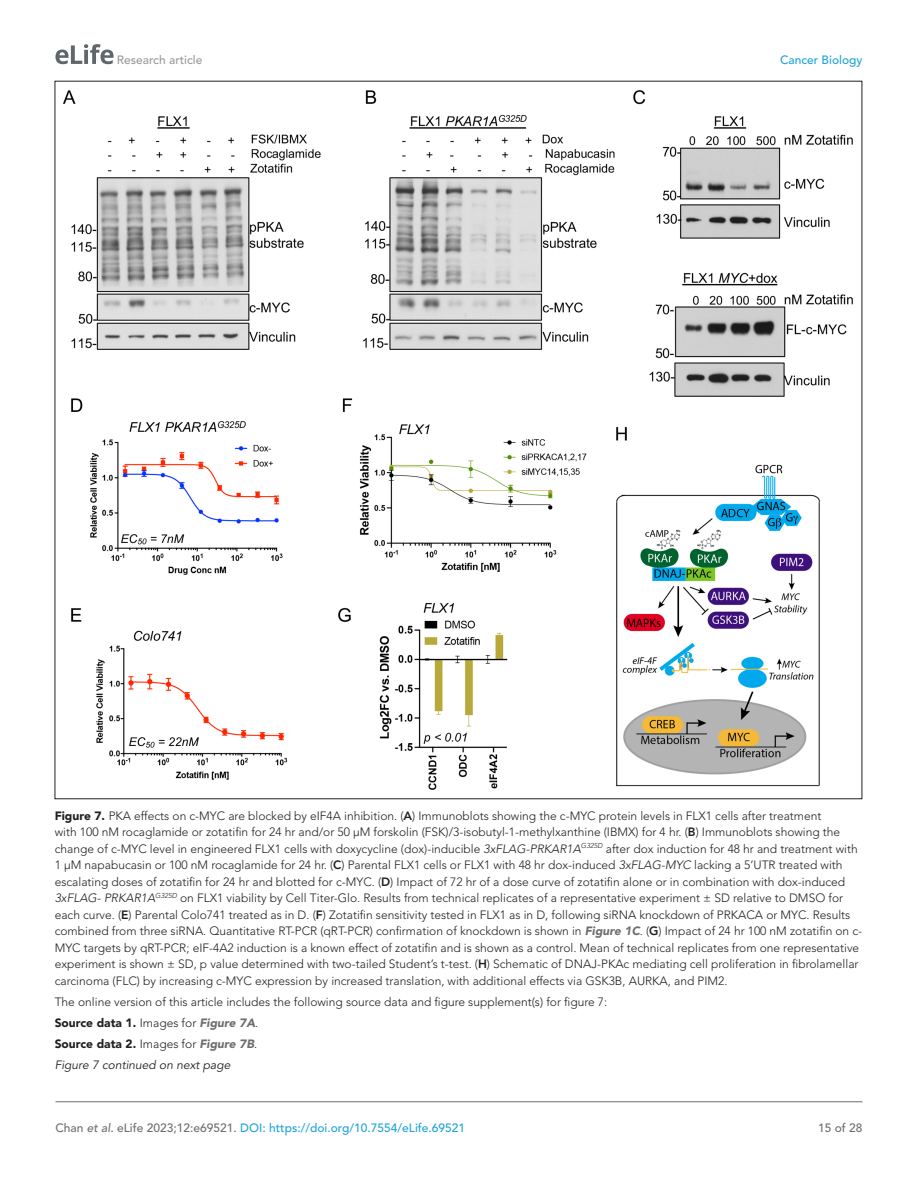
<style>
.page{position:relative;width:918px;height:1188px;background:#fff}
.page>*{position:absolute;margin:0;border:0;box-sizing:border-box;transform-origin:0 0}
.t1{font:300 12px/16.5px "Avenir LT Std";color:#231f20}
.t2{font:500 12px "Avenir LT Std";color:#1ea4d7}
.t3{font:500 12px "Avenir LT Std";color:#9a9a9a}
.t4{font:500 12px "Avenir LT Std";color:#6e6e70}
.s1{font-weight:900}
.s2{font-weight:800}
.s3{font-style:italic}
.s4{font-weight:900;font-style:italic;color:#6e6e70}
.s5{font-weight:400;font-style:italic}
.s6{color:#6e6e70}
.s7{font-style:italic;color:#6e6e70}
</style>
<div class="page">
<svg style="left:55px;top:44px;width:59px;height:20px"></svg>
<hr style="left:56px;top:1101px;width:806px;height:1px;background:#6e6e70">
<img style="left:64px;top:90px;width:789px;height:700px">
<p class="t3" style="left:117px;top:53px;width:87px">Research article</p>
<p class="t2" style="left:780px;top:53px;width:84px">Cancer Biology</p>
<p class="t1" style="left:55px;top:808px;width:809px"><span class="s1">Figure 7.</span> PKA effects on c-MYC are blocked by eIF4A inhibition. (<span class="s2">A</span>) Immunoblots showing the c-MYC protein levels in FLX1 cells after treatment<br>with 100 nM rocaglamide or zotatifin for 24 hr and/or 50 μM forskolin (FSK)/3-isobutyl-1-methylxanthine (IBMX) for 4 hr. (<span class="s2">B</span>) Immunoblots showing the change of c-MYC level in engineered FLX1 cells with doxycycline (dox)-inducible <span class="s3">3xFLAG-PRKAR1A</span><sup>G325D</sup> after dox induction for 48 hr and treatment with 1 μM napabucasin or 100 nM rocaglamide for 24 hr. (<span class="s2">C</span>) Parental FLX1 cells or FLX1 with 48 hr dox-induced <span class="s3">3xFLAG-MYC</span> lacking a 5’UTR treated with escalating doses of zotatifin for 24 hr and blotted for c-MYC. (<span class="s2">D</span>) Impact of 72 hr of a dose curve of zotatifin alone or in combination with dox-induced <span class="s3">3xFLAG- PRKAR1A</span><sup>G325D</sup> on FLX1 viability by Cell Titer-Glo. Results from technical replicates of a representative experiment ± SD relative to DMSO for each curve. (<span class="s2">E</span>) Parental Colo741 treated as in D. (<span class="s2">F</span>) Zotatifin sensitivity tested in FLX1 as in D, following siRNA knockdown of PRKACA or MYC. Results combined from three siRNA. Quantitative RT-PCR (qRT-PCR) confirmation of knockdown is shown in <span class="s4">Figure 1C</span>. (<span class="s2">G</span>) Impact of 24 hr 100 nM zotatifin on c-MYC targets by qRT-PCR; eIF-4A2 induction is a known effect of zotatifin and is shown as a control. Mean of technical replicates from one representative experiment is shown ± SD, p value determined with two-tailed Student’s t-test. (<span class="s2">H</span>) Schematic of DNAJ-PKAc mediating cell proliferation in fibrolamellar carcinoma (FLC) by increasing c-MYC expression by increased translation, with additional effects via GSK3B, AURKA, and PIM2.</p>
<p class="t1" style="left:55px;top:991px;width:554px;line-height:21px">The online version of this article includes the following source data and figure supplement(s) for figure 7:<br><span class="s1">Source data 1.</span> Images for <span class="s4">Figure 7A</span>.<br><span class="s1">Source data 2.</span> Images for <span class="s4">Figure 7B</span>.<br><span class="s5">Figure 7 continued on next page</span></p>
<p class="t2" style="left:56px;top:1121px;width:411px"><span class="s6">Chan</span> <span class="s7">et al</span><span class="s6">. eLife 2023;12:e69521.</span> DOI: https://doi.org/10.7554/eLife.69521</p>
<p class="t4" style="left:818px;top:1121px;width:46px">15 of 28</p>
</div>
